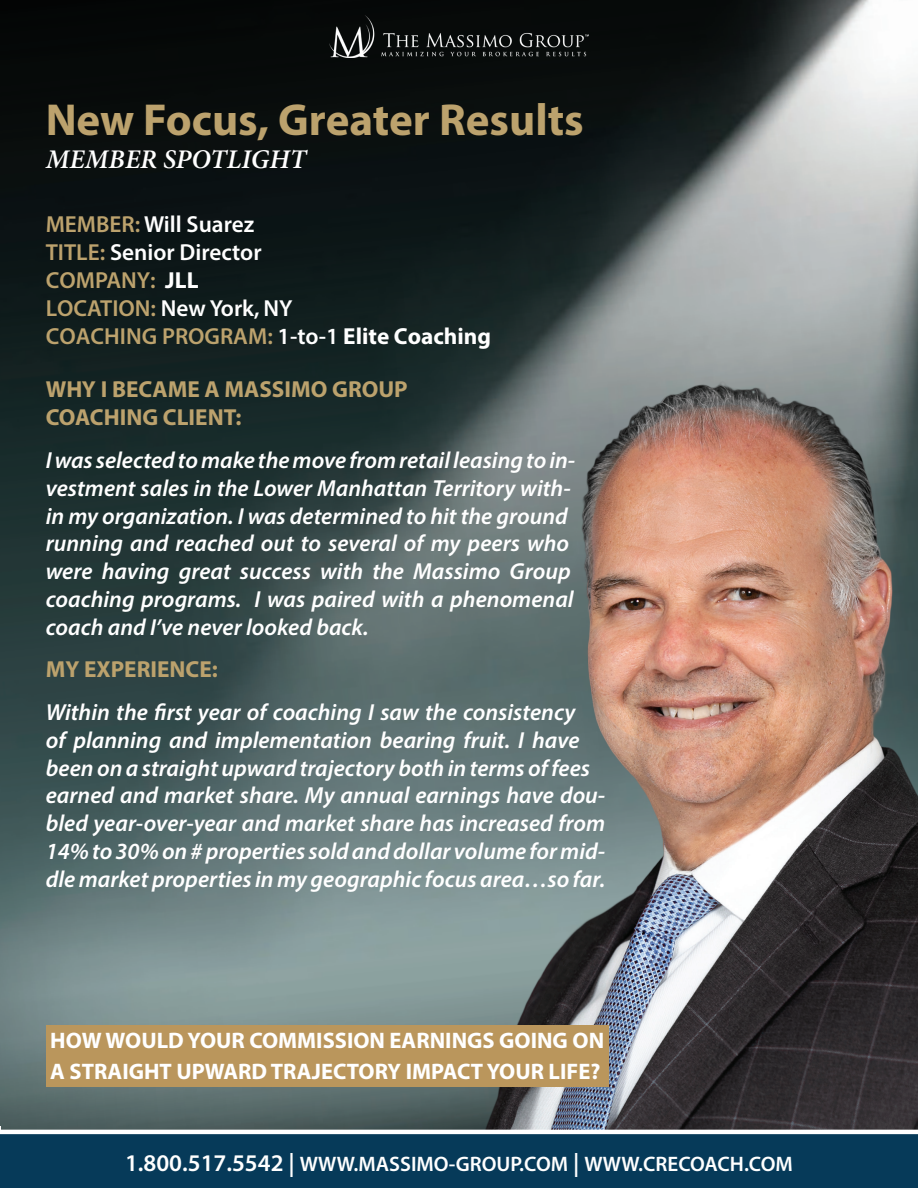
<style>
.page{position:relative;width:918px;height:1188px;background:#fff}
.page>*{position:absolute;margin:0;border:0;box-sizing:border-box;transform-origin:0 0}
.t1{font:700 45px "Myriad Pro";color:#bca26d}
.t2{font:italic 600 27px "Minion Pro";color:#fff}
.t3{font:italic 600 23.25px/27.9px "Myriad Pro";color:#fff}
.t4{font:600 23.25px/27.9px "Myriad Pro";color:#bca26d}
.t5{font:700 23.25px/28.8px "Myriad Pro";color:#bca26d}
.t6{font:700 22.5px/31.5px "Myriad Pro";color:#fff}
.t7{font:600 21px "Myriad Pro";color:#fff}
.s1{color:#fff}
.s2{font-weight:700;color:#fff}
.s3{font-size:24px}
</style>
<div class="page">
<img style="left:0;top:0;width:918px;height:1130px">
<div style="left:0;top:1134px;width:918px;height:54px;background:#063a59"></div>
<img style="left:329px;top:15px;width:260px;height:43px">
<img style="left:220px;top:310px;width:698px;height:820px">
<div style="left:46px;top:1025px;width:563px;height:61px;background:#ba965c"></div>
<h1 class="t1" style="left:46px;top:91px;width:540px">New Focus, Greater Results</h1>
<p class="t2" style="left:46px;top:140px;width:262px">MEMBER SPOTLIGHT</p>
<p class="t4" style="left:46px;top:210px;width:447px">MEMBER: <span class="s1">Will Suarez<br></span>TITLE: <span class="s1">Senior Director<br></span>COMPANY: <span class="s2">JLL<br></span>LOCATION: <span class="s1">New York, NY<br></span>COACHING PROGRAM: <span class="s1">1-to-1</span> <span class="s2">Elite Coaching</span></p>
<p class="t5" style="left:46px;top:374px;width:364px">WHY I BECAME A MASSIMO GROUP<br>COACHING CLIENT:</p>
<p class="t3" style="left:46px;top:445px;width:531px">I was selected to make the move from retail leasing to in&shy;vestment sales in the Lower Manhattan Territory with&shy;in my organization. I was determined to hit the ground running and reached out to several of my peers who were having great success with the Massimo Group coaching programs. I was paired with a phenomenal coach and I’ve never looked back.</p>
<p class="t5" style="left:46px;top:654px;width:174px">MY EXPERIENCE:</p>
<p class="t3" style="left:46px;top:697px;width:561px">Within the first year of coaching I saw the consistency<br>of planning and implementation bearing fruit. I have been on a straight upward trajectory both in terms of fees earned and market share. My annual earnings have dou&shy;bled year-over-year and market share has increased from 14% to 30% on # properties sold and dollar volume for mid&shy;dle market properties in my geographic focus area…so far.</p>
<p class="t6" style="left:50px;top:1024px;width:555px">HOW WOULD YOUR COMMISSION EARNINGS GOING ON<br>A STRAIGHT UPWARD TRAJECTORY IMPACT YOUR LIFE?</p>
<p class="t7" style="left:125px;top:1151px;width:669px"><span class="s3">1.800.517.5542 |</span> WWW.MASSIMO-GROUP.COM <span class="s3">|</span> WWW.CRECOACH.COM</p>
</div>
